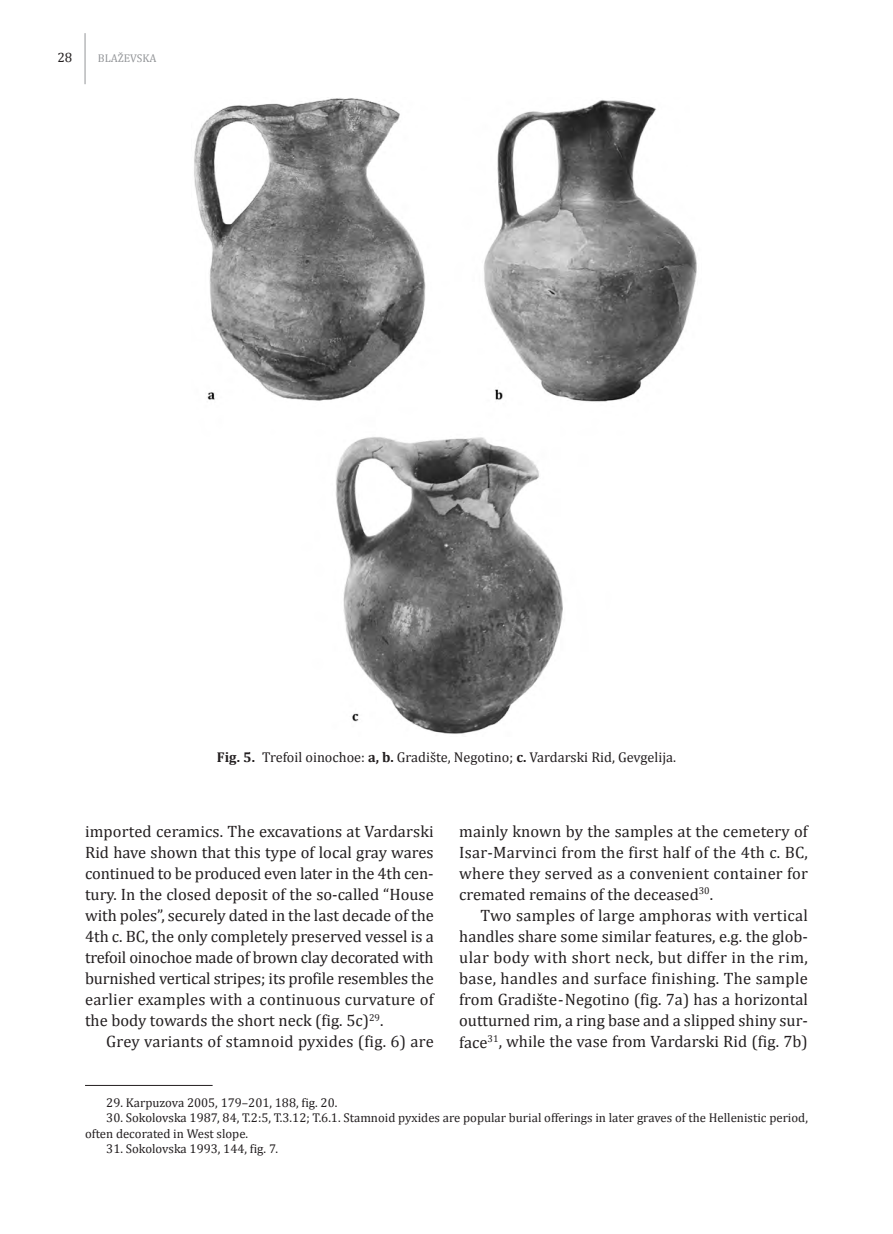
<style>
.page{position:relative;width:893px;height:1234px;background:#fff}
.page>*{position:absolute;margin:0;border:0;box-sizing:border-box;transform-origin:0 0}
.t1{font:16.5px/21.1px "Cambria";letter-spacing:.005em;color:#231f20;text-align:justify}
.t2{font:14.25px "Cambria";color:#231f20}
.t3{font:13.5px "Cambria";color:#231f20}
.t4{font:12.75px/15.3px "Cambria";color:#231f20}
.t5{font:11.25px "Cambria";color:#939598}
.s1{font-weight:700}
</style>
<div class="page">
<hr style="left:85px;top:33px;width:1px;height:51px;background:#939598">
<hr style="left:85px;top:1084px;width:128px;height:1px;background:#231f20">
<img style="left:194px;top:98px;width:503px;height:636px">
<p class="t3" style="left:57px;top:50px;width:16px">28</p>
<p class="t5" style="left:98px;top:51px;width:60px">BLAŽEVSKA</p>
<p class="t2" style="left:217px;top:748px;width:461px"><span class="s1">Fig. 5.</span> Trefoil oinochoe: <span class="s1">a, b.</span> Gradište, Negotino; <span class="s1">c.</span> Vardarski Rid, Gevgelija.</p>
<p class="t1" style="left:85px;top:819px;width:350px">imported ceramics. The excavations at Vardarski Rid have shown that this type of local gray wares continued to be produced even later in the 4th cen&shy;tury. In the closed deposit of the so-called “House with poles”, securely dated in the last decade of the 4th c. BC, the only completely preserved vessel is a trefoil oinochoe made of brown clay decorated with burnished vertical stripes; its profile resembles the earlier examples with a continuous curvature of the body towards the short neck (fig. 5c)<sup>29</sup>.</p>
<p class="t1" style="left:106px;top:1030px;width:329px">Grey variants of stamnoid pyxides (fig. 6) are</p>
<p class="t1" style="left:459px;top:819px;width:350px">mainly known by the samples at the cemetery of Isar-Marvinci from the first half of the 4th c. BC, where they served as a convenient container for cre mated remains of the deceased<sup>30</sup>.</p>
<p class="t1" style="left:459px;top:904px;width:350px;text-indent:21px">Two samples of large amphoras with vertical handles share some similar features, e.g. the glob&shy;ular body with short neck, but differ in the rim, base, handles and surface finishing. The sample from Gradište-Negotino (fig. 7a) has a horizontal outturned rim, a ring base and a slipped shiny sur&shy;face<sup>31</sup>, while the vase from Vardarski Rid (fig. 7b)</p>
<p class="t4" style="left:106px;top:1094px;width:233px">29. Karpuzova 2005, 179–201, 188, fig. 20.</p>
<p class="t4" style="left:85px;top:1109px;width:724px;text-indent:21px">30. Sokolovska 1987, 84, T.2:5, T.3.12; T.6.1. Stamnoid pyxides are popular burial offerings in later graves of the Hellenistic period, often decorated in West slope.</p>
<p class="t4" style="left:106px;top:1140px;width:173px">31. Sokolovska 1993, 144, fig. 7.</p>
</div>
